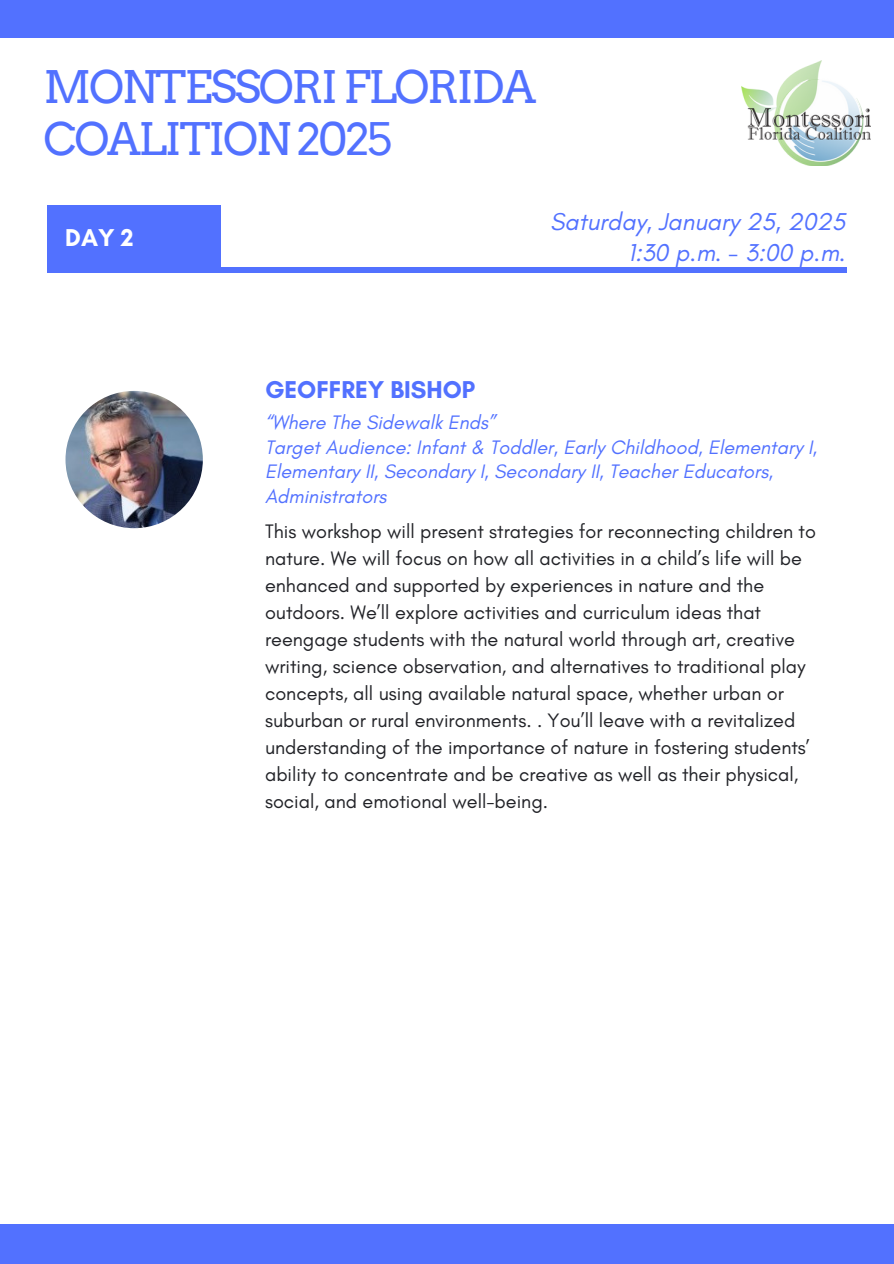
<style>
.page{position:relative;width:894px;height:1264px;background:#fff}
.page>*{position:absolute;margin:0;border:0;box-sizing:border-box;transform-origin:0 0}
.t1{font:44.85px/51.8px "Arvo";letter-spacing:-.05em;color:#5271ff}
.t2{font:italic 24.75px/31.5px "Glacial Indifference";color:#5271ff;text-align:right}
.t3{font:700 24.75px "Glacial Indifference";color:#5271ff}
.t4{font:700 24.75px "Glacial Indifference";color:#fff}
.t5{font:19.8px/27px "Glacial Indifference";color:#212227}
.t6{font:italic 19.8px/24.8px "Glacial Indifference";color:#5271ff}
</style>
<div class="page">
<div style="left:48px;top:268px;width:798px;height:5px;background:#5271ff"></div>
<div style="left:47px;top:205px;width:174px;height:68px;background:#5271ff"></div>
<img style="left:741px;top:61px;width:129px;height:105px">
<div style="left:0;top:1224px;width:893px;height:39px;background:#5271ff"></div>
<div style="left:0;top:0;width:893px;height:38px;background:#5271ff"></div>
<img style="left:65px;top:391px;width:138px;height:137px;border-radius:50%">
<h1 class="t1" style="left:44px;top:61px;width:494px">MONTESSORI FLORIDA<br>COALITION 2025</h1>
<p class="t4" style="left:65px;top:223px;width:70px">DAY 2</p>
<h2 class="t2" style="left:550px;top:205px;width:297px">Saturday, January 25, 2025<br>1:30 p.m. - 3:00 p.m.</h2>
<p class="t3" style="left:265px;top:374px;width:212px">GEOFFREY BISHOP</p>
<h2 class="t6" style="left:265px;top:409px;width:232px">“Where The Sidewalk Ends”</h2>
<p class="t6" style="left:265px;top:434px;width:553px">Target Audience: Infant &amp; Toddler, Early Childhood, Elementary I,<br>Elementary II, Secondary I, Secondary II, Teacher Educators,<br>Administrators</p>
<p class="t5" style="left:265px;top:517px;width:552px">This workshop will present strategies for reconnecting children to nature. We will focus on how all activities in a child’s life will be enhanced and supported by experiences in nature and the outdoors. We’ll explore activities and curriculum ideas that reengage students with the natural world through art, creative writing, science observation, and alternatives to traditional play concepts, all using available natural space, whether urban or suburban or rural environments. . You’ll leave with a revitalized understanding of the importance of nature in fostering students’ ability to concentrate and be creative as well as their physical, social, and emotional well-being.</p>
</div>
